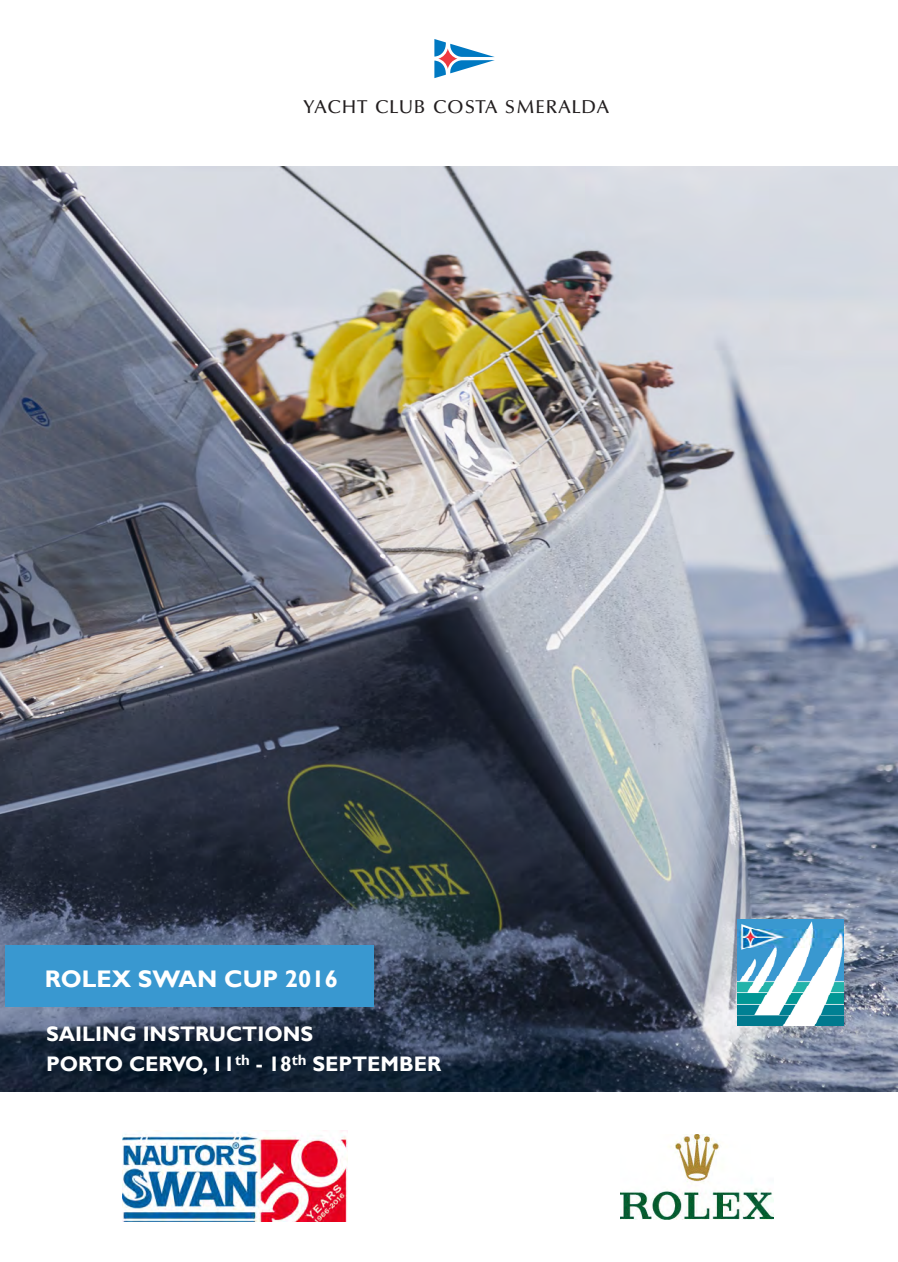
<style>
.page{position:relative;width:898px;height:1262px;background:#fff}
.page>*{position:absolute;margin:0;border:0;box-sizing:border-box;transform-origin:0 0}
.t1{font:700 24px "Gill Sans";color:#fff}
.t2{font:700 21px "Gill Sans";color:#fff}
.t3{font:500 18.75px "Optima LT Std";letter-spacing:.04em;color:#231f20}
</style>
<div class="page">
<img style="left:0;top:167px;width:898px;height:924px">
<div style="left:5px;top:945px;width:369px;height:61px;background:#3998d0"></div>
<img style="left:620px;top:1134px;width:153px;height:85px">
<img style="left:737px;top:919px;width:107px;height:106px">
<img style="left:122px;top:1130px;width:225px;height:91px">
<svg style="left:434px;top:39px;width:61px;height:39px"></svg>
<svg style="left:438px;top:48px;width:19px;height:21px"></svg>
<p class="t3" style="left:303px;top:96px;width:308px">YACHT CLUB COSTA SMERALDA</p>
<p class="t1" style="left:45px;top:964px;width:294px">ROLEX SWAN CUP 2016</p>
<p class="t2" style="left:46px;top:1021px;width:269px">SAILING INSTRUCTIONS</p>
<p class="t2" style="left:46px;top:1051px;width:397px">PORTO CERVO, 11<sup>th</sup> - 18<sup>th</sup> SEPTEMBER</p>
</div>
